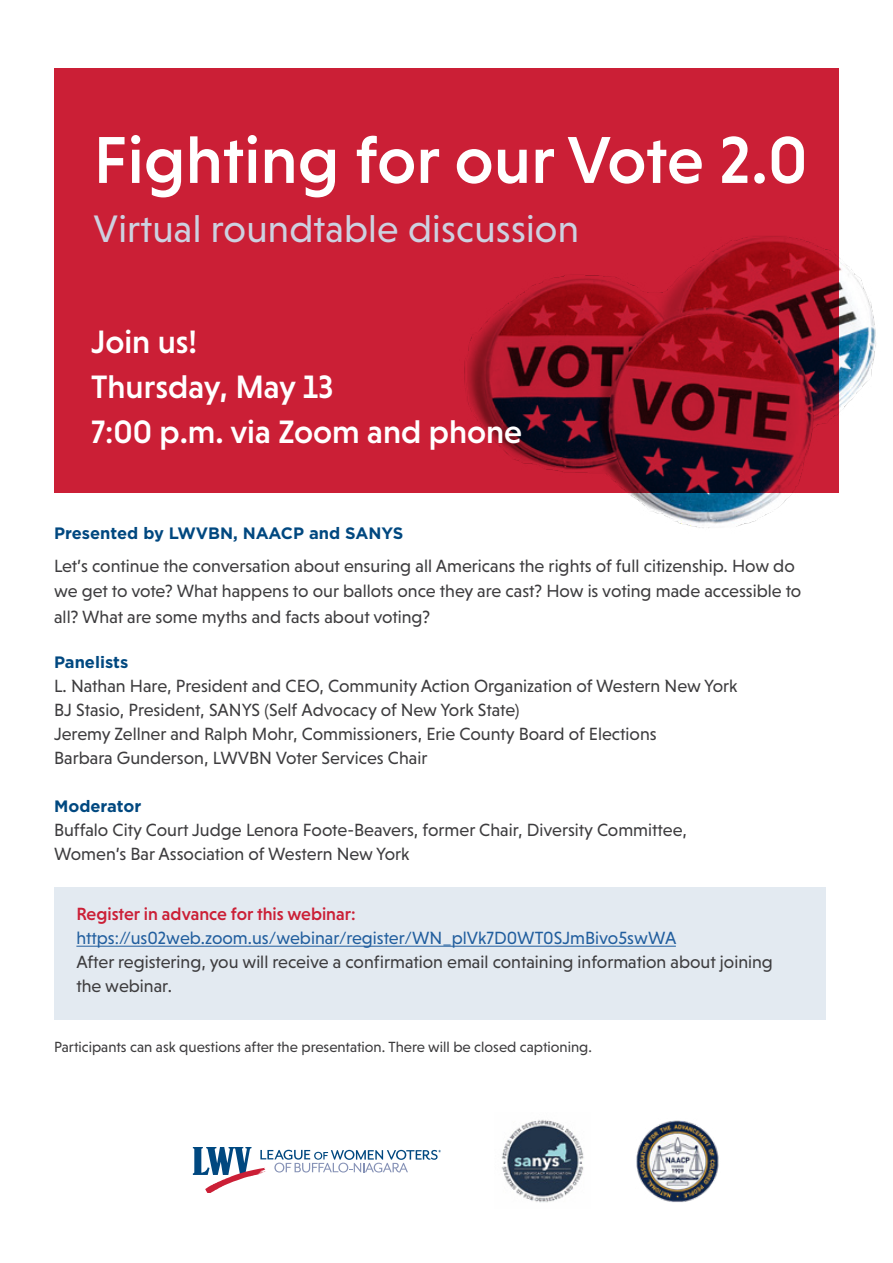
<style>
.page{position:relative;width:893px;height:1263px;background:#fff}
.page>*{position:absolute;margin:0;border:0;box-sizing:border-box;transform-origin:0 0}
.t1{font:500 67.5px "Niveau Grotesk";letter-spacing:.005em;color:#fff}
.t2{font:39px "Niveau Grotesk";letter-spacing:.005em;color:#cdd1e0}
.t3{font:500 33px/45px "Niveau Grotesk";color:#fff}
.t4{font:18px/24px "Niveau Grotesk";color:#3d3c3e}
.t5{font:18px "Niveau Grotesk";color:#215e9e}
.t6{font:500 18px "Niveau Grotesk";color:#cb1f36}
.t7{font:700 16.5px "Gotham";color:#004880}
.t8{font:15px "Niveau Grotesk";color:#3d3c3e}
</style>
<div class="page">
<img style="left:451px;top:257px;width:425px;height:271px">
<svg style="left:193px;top:1148px;width:248px;height:45px"></svg>
<img style="left:501px;top:1120px;width:83px;height:83px">
<img style="left:636px;top:1120px;width:83px;height:82px">
<svg style="left:55px;top:68px;width:784px;height:424px;background:#ba1c31"></svg>
<div style="left:54px;top:887px;width:771px;height:132px;background:#e3eaf1"></div>
<hr style="left:76px;top:946px;width:600px;height:1px;background:#215e9e">
<h1 class="t1" style="left:94px;top:121px;width:715px">Fighting for our Vote 2.0</h1>
<h2 class="t2" style="left:94px;top:207px;width:487px">Virtual roundtable discussion</h2>
<h3 class="t3" style="left:91px;top:319px;width:432px">Join us!<br>Thursday, May 13<br>7:00 p.m. via Zoom and phone</h3>
<p class="t7" style="left:54px;top:524px;width:351px">Presented by LWVBN, NAACP and SANYS</p>
<p class="t4" style="left:54px;top:553px;width:749px;line-height:25.5px">Let’s continue the conversation about ensuring all Americans the rights of full citizenship. How do we get to vote? What happens to our ballots once they are cast? How is voting made accessible to all? What are some myths and facts about voting?</p>
<p class="t7" style="left:54px;top:653px;width:76px">Panelists</p>
<p class="t4" style="left:54px;top:674px;width:685px">L. Nathan Hare, President and CEO, Community Action Organization of Western New York BJ Stasio, President, SANYS (Self Advocacy of New York State)<br>Jeremy Zellner and Ralph Mohr, Commissioners, Erie County Board of Elections<br>Barbara Gunderson, LWVBN Voter Services Chair</p>
<p class="t7" style="left:54px;top:797px;width:89px">Moderator</p>
<p class="t4" style="left:54px;top:818px;width:634px">Buffalo City Court Judge Lenora Foote-Beavers, former Chair, Diversity Committee,<br>Women’s Bar Association of Western New York</p>
<p class="t6" style="left:76px;top:904px;width:281px">Register in advance for this webinar:</p>
<p class="t5" style="left:76px;top:928px;width:601px">https://us02web.zoom.us/webinar/register/WN_plVk7D0WT0SJmBivo5swWA</p>
<p class="t4" style="left:76px;top:950px;width:698px">After registering, you will receive a confirmation email containing information about joining the webinar.</p>
<p class="t8" style="left:54px;top:1038px;width:539px">Participants can ask questions after the presentation. There will be closed captioning.</p>
</div>
